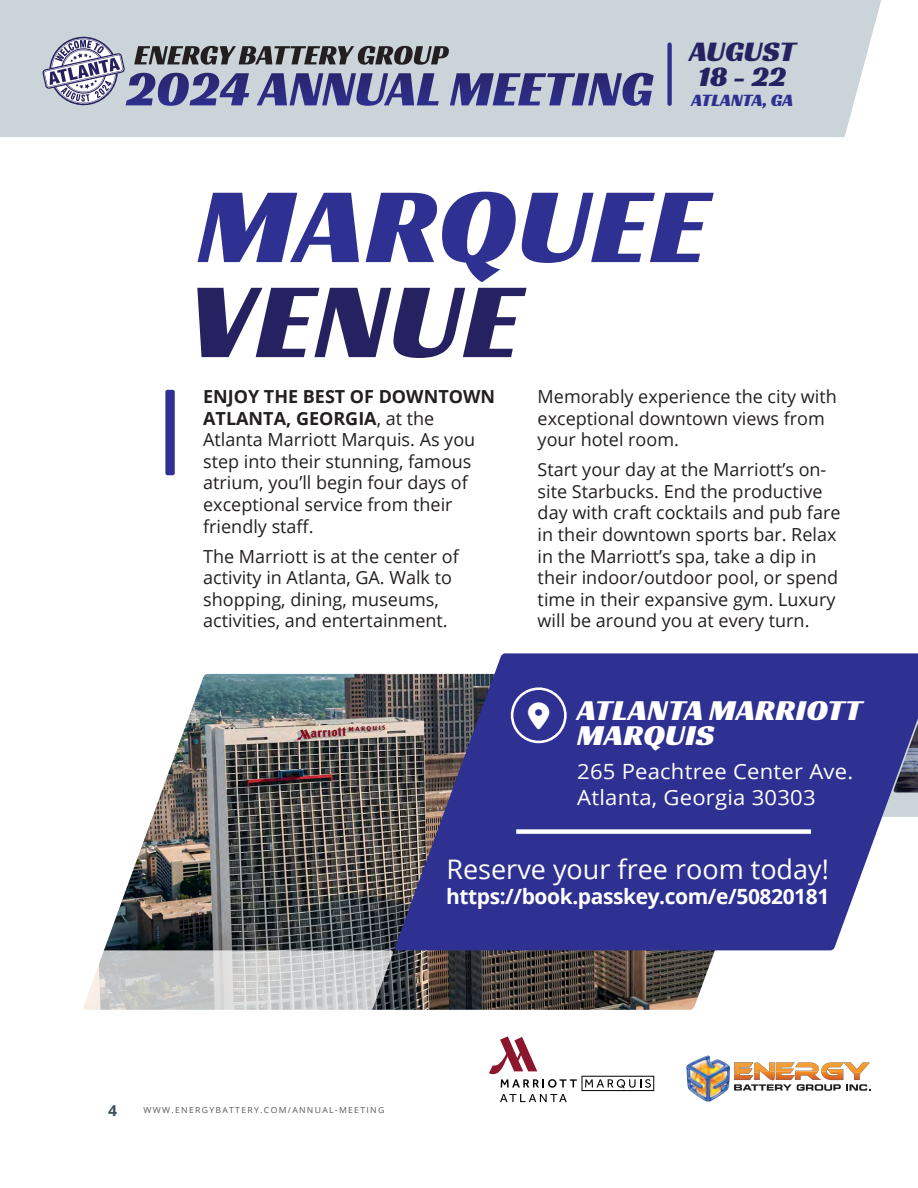
<style>
.page{position:relative;width:918px;height:1188px;background:#fff}
.page>*{position:absolute;margin:0;border:0;box-sizing:border-box;transform-origin:0 0}
.Headline_Huge{font:109.2px "Racing Sans One";letter-spacing:.01em;color:#2e3092;scale:1.05 1}
.Headline_Huge-2{font:109.2px "Racing Sans One";letter-spacing:.01em;color:#262261;scale:1.05 1}
.Box_Text_White{font:30px/25.5px "Racing Sans One";letter-spacing:.01em;color:#fff;scale:1.05 1}
.t1{font:29.4px/25.3px "Racing Sans One";color:#262261}
.t2{font:27px "Open Sans";color:#fff}
.Box_Text_White-2{font:21px/25.5px "Open Sans";letter-spacing:.01em;color:#fff;scale:1.05 1}
.t3{font:700 21px "Open Sans";letter-spacing:-.02em;color:#fff}
.t4{font:18px/21.6px "Open Sans";color:#231f20}
.t5{font:18px "Racing Sans One";color:#2e3092}
.t6{font:700 15px "Open Sans";color:#3d4f59;scale:1.05 1}
.t7{font:8.25px "Open Sans";letter-spacing:.15em;color:#57585a;scale:1.05 1}
.s1{font-weight:700}
</style>
<div class="page">
<img style="left:104px;top:674px;width:711px;height:336px">
<svg style="left:394px;top:653px;width:524px;height:297px;background:#414394"></svg>
<svg style="left:83px;top:950px;width:311px;height:60px;background:#c7c8c9"></svg>
<div style="left:165px;top:390px;width:10px;height:85px;background:#2e3092;border-radius:2px"></div>
<svg style="left:489px;top:1036px;width:165px;height:66px"></svg>
<div style="left:511px;top:687px;width:56px;height:56px;border:3px solid #fff;border-radius:50%"></div>
<div style="left:516px;top:829px;width:295px;height:5px;background:#fff"></div>
<svg style="left:734px;top:1062px;width:137px;height:29px"></svg>
<img style="left:686px;top:1055px;width:44px;height:47px">
<div style="left:0;top:0;width:881px;height:137px;background:#cbd4d9"></div>
<svg style="left:43px;top:37px;width:611px;height:69px;background:#969ab2"></svg>
<div style="left:667px;top:43px;width:5px;height:63px;background:#2e3092;border-radius:2px"></div>
<svg style="left:528px;top:703px;width:21px;height:27px"></svg>
<h3 class="t1" style="left:689px;top:38px;width:108px">AUGUST<br>18 - 22</h3>
<p class="t5" style="left:692px;top:88px;width:103px">ATLANTA, GA</p>
<p class="Headline_Huge" style="left:198px;top:156px;width:487px">MARQUEE</p>
<p class="Headline_Huge-2" style="left:188px;top:251px;width:318px">VENUE</p>
<p class="t4" style="left:203px;top:385px;width:293px"><span class="s1">ENJOY THE BEST OF DOWNTOWN<br>ATLANTA, GEORGIA</span>, at the<br>Atlanta Marriott Marquis. As you step into their stunning, famous atrium, you’ll begin four days of exceptional service from their friendly staff.</p>
<p class="t4" style="left:203px;top:545px;width:257px">The Marriott is at the center of activity in Atlanta, GA. Walk to shopping, dining, museums, activities, and entertainment.</p>
<p class="t4" style="left:538px;top:385px;width:301px">Memorably experience the city with exceptional downtown views from your hotel room.</p>
<p class="t4" style="left:538px;top:458px;width:304px">Start your day at the Marriott’s on&shy;site Starbucks. End the productive day with craft cocktails and pub fare in their downtown sports bar. Relax in the Marriott’s spa, take a dip in their indoor/outdoor pool, or spend time in their expansive gym. Luxury will be around you at every turn.</p>
<p class="Box_Text_White" style="left:577px;top:697px;width:273px">ATLANTA MARRIOTT<br>MARQUIS</p>
<p class="Box_Text_White-2" style="left:577px;top:759px;width:264px">265 Peachtree Center Ave.<br>Atlanta, Georgia 30303</p>
<p class="t2" style="left:446px;top:851px;width:384px">Reserve your free room today!</p>
<p class="t3" style="left:446px;top:882px;width:385px">https://book.passkey.com/e/50820181</p>
<p class="t6" style="left:108px;top:1100px;width:10px">4</p>
<p class="t7" style="left:144px;top:1105px;width:231px">WWW.ENERGYBATTERY.COM/ANNUAL-MEETING</p>
</div>
